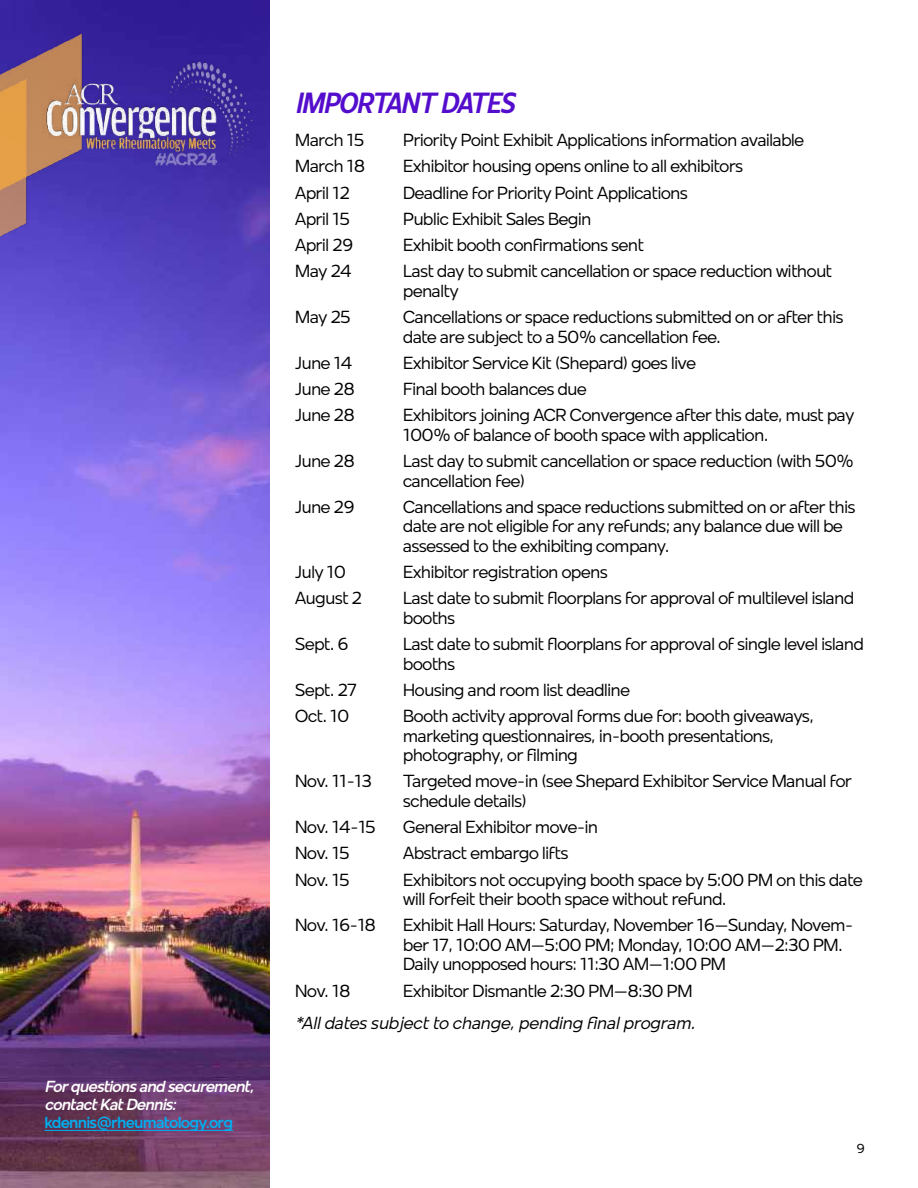
<style>
.page{position:relative;width:918px;height:1188px;background:#fff}
.page>*{position:absolute;margin:0;border:0;box-sizing:border-box;transform-origin:0 0}
.t1{font:italic 600 condensed 30px "Mollen";letter-spacing:-.05em;color:#540dcc}
.t2{font:18px/19.5px "Mollen";letter-spacing:-.05em;color:#000}
.t3{font:italic 18px "Mollen";letter-spacing:-.03em;color:#000}
.t4{font:italic 600 16.5px/18px "Mollen";letter-spacing:-.05em;color:#fff}
.t5{font:600 16.5px "Mollen";letter-spacing:-.05em;color:#00aeef}
.t6{font:13.5px "Mollen";color:#000}
</style>
<div class="page">
<img style="left:0;top:0;width:270px;height:1188px">
<img style="left:0;top:24px;width:87px;height:252px">
<img style="left:42px;top:54px;width:221px;height:119px">
<hr style="left:44px;top:1130px;width:189px;height:1px;background:#00aeef">
<p class="t4" style="left:44px;top:1078px;width:211px">For questions and securement, contact Kat Dennis:</p>
<p class="t5" style="left:44px;top:1113px;width:190px">kdennis@rheumatology.org</p>
<h1 class="t1" style="left:295px;top:86px;width:221px">IMPORTANT DATES</h1>
<p class="t2" style="left:295px;top:130px;width:71px">March 15</p>
<p class="t2" style="left:403px;top:130px;width:403px">Priority Point Exhibit Applications information available</p>
<p class="t2" style="left:295px;top:156px;width:72px">March 18</p>
<p class="t2" style="left:403px;top:156px;width:342px">Exhibitor housing opens online to all exhibitors</p>
<p class="t2" style="left:295px;top:183px;width:57px">April 12</p>
<p class="t2" style="left:403px;top:183px;width:287px">Deadline for Priority Point Applications</p>
<p class="t2" style="left:295px;top:209px;width:57px">April 15</p>
<p class="t2" style="left:403px;top:209px;width:190px">Public Exhibit Sales Begin</p>
<p class="t2" style="left:295px;top:235px;width:60px">April 29</p>
<p class="t2" style="left:403px;top:235px;width:243px">Exhibit booth confirmations sent</p>
<p class="t2" style="left:295px;top:261px;width:59px">May 24</p>
<p class="t2" style="left:403px;top:261px;width:431px">Last day to submit cancellation or space reduction without penalty</p>
<p class="t2" style="left:295px;top:307px;width:58px">May 25</p>
<p class="t2" style="left:403px;top:307px;width:442px">Cancellations or space reductions submitted on or after this date are subject to a 50% cancellation fee.</p>
<p class="t2" style="left:295px;top:353px;width:60px">June 14</p>
<p class="t2" style="left:403px;top:353px;width:295px">Exhibitor Service Kit (Shepard) goes live</p>
<p class="t2" style="left:295px;top:379px;width:62px">June 28</p>
<p class="t2" style="left:403px;top:379px;width:186px">Final booth balances due</p>
<p class="t2" style="left:295px;top:405px;width:62px">June 28</p>
<p class="t2" style="left:403px;top:405px;width:453px">Exhibitors joining ACR Convergence after this date, must pay<br>100% of balance of booth space with application.</p>
<p class="t2" style="left:295px;top:451px;width:62px">June 28</p>
<p class="t2" style="left:403px;top:451px;width:453px">Last day to submit cancellation or space reduction (with 50% cancellation fee)</p>
<p class="t2" style="left:295px;top:497px;width:61px">June 29</p>
<p class="t2" style="left:403px;top:497px;width:454px">Cancellations and space reductions submitted on or after this date are not eligible for any refunds; any balance due will be assessed to the exhibiting company.</p>
<p class="t2" style="left:295px;top:562px;width:53px">July 10</p>
<p class="t2" style="left:403px;top:562px;width:207px">Exhibitor registration opens</p>
<p class="t2" style="left:295px;top:588px;width:69px">August 2</p>
<p class="t2" style="left:403px;top:588px;width:453px">Last date to submit floorplans for approval of multilevel island booths</p>
<p class="t2" style="left:295px;top:634px;width:55px">Sept. 6</p>
<p class="t2" style="left:403px;top:634px;width:463px">Last date to submit floorplans for approval of single level island booths</p>
<p class="t2" style="left:295px;top:680px;width:63px">Sept. 27</p>
<p class="t2" style="left:403px;top:680px;width:229px">Housing and room list deadline</p>
<p class="t2" style="left:295px;top:706px;width:56px">Oct. 10</p>
<p class="t2" style="left:403px;top:706px;width:413px">Booth activity approval forms due for: booth giveaways, marketing questionnaires, in-booth presentations, photography, or filming</p>
<p class="t2" style="left:295px;top:771px;width:79px">Nov. 11-13</p>
<p class="t2" style="left:403px;top:771px;width:451px">Targeted move-in (see Shepard Exhibitor Service Manual for schedule details)</p>
<p class="t2" style="left:295px;top:817px;width:83px">Nov. 14-15</p>
<p class="t2" style="left:403px;top:817px;width:197px">General Exhibitor move-in</p>
<p class="t2" style="left:295px;top:843px;width:57px">Nov. 15</p>
<p class="t2" style="left:403px;top:843px;width:167px">Abstract embargo lifts</p>
<p class="t2" style="left:295px;top:869px;width:57px">Nov. 15</p>
<p class="t2" style="left:403px;top:869px;width:462px">Exhibitors not occupying booth space by 5:00 PM on this date will forfeit their booth space without refund.</p>
<p class="t2" style="left:295px;top:915px;width:83px">Nov. 16-18</p>
<p class="t2" style="left:403px;top:915px;width:452px">Exhibit Hall Hours: Saturday, November 16–Sunday, Novem&shy;ber 17, 10:00 AM–5:00 PM; Monday, 10:00 AM–2:30 PM.<br>Daily unopposed hours: 11:30 AM–1:00 PM</p>
<p class="t2" style="left:295px;top:980px;width:57px">Nov. 18</p>
<p class="t2" style="left:403px;top:980px;width:292px">Exhibitor Dismantle 2:30 PM–8:30 PM</p>
<p class="t3" style="left:295px;top:1013px;width:402px">*All dates subject to change, pending final program.</p>
<p class="t6" style="left:857px;top:1141px;width:10px">9</p>
</div>
